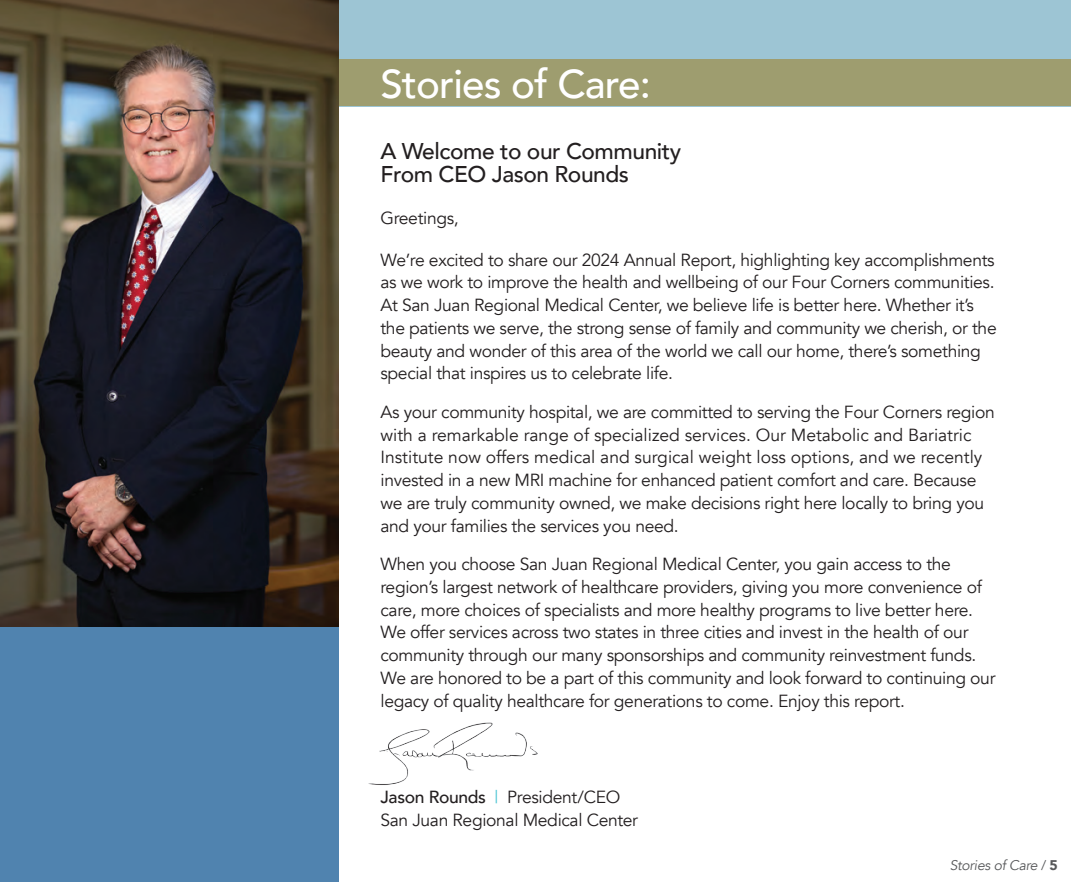
<style>
.page{position:relative;width:1071px;height:882px;background:#fff}
.page>*{position:absolute;margin:0;border:0;box-sizing:border-box;transform-origin:0 0}
.t1{font:500 40.25px "Avenir";letter-spacing:-.02em;color:#fff}
.t2{font:500 22.75px/22.8px "Avenir";letter-spacing:-.02em;color:#231f20}
.t3{font:17.5px/22.8px "Avenir";letter-spacing:-.02em;color:#231f20}
.t4{font:italic 14px "Avenir";letter-spacing:-.02em;color:#57585a}
.s1{font-weight:500}
.s2{color:#47c3d2}
.s3{font-style:normal}
.s4{font-weight:900;font-style:normal}
</style>
<div class="page">
<div style="left:0;top:592px;width:339px;height:290px;background:#5083af"></div>
<div style="left:0;top:0;width:1071px;height:106px;background:#9dc5d4"></div>
<div style="left:0;top:60px;width:1071px;height:46px;background:#9e9d6f"></div>
<img style="left:0;top:0;width:339px;height:626px">
<img style="left:368px;top:722px;width:170px;height:63px">
<h1 class="t1" style="left:381px;top:49px;width:272px">Stories of Care:</h1>
<h2 class="t2" style="left:381px;top:138px;width:302px">A Welcome to our Community<br>From CEO Jason Rounds</h2>
<p class="t3" style="left:381px;top:207px;width:80px">Greetings,</p>
<p class="t3" style="left:381px;top:249px;width:618px">We’re excited to share our 2024 Annual Report, highlighting key accomplishments as we work to improve the health and wellbeing of our Four Corners communities.<br>At San Juan Regional Medical Center, we believe life is better here. Whether it’s the patients we serve, the strong sense of family and community we cherish, or the beauty and wonder of this area of the world we call our home, there’s something special that inspires us to celebrate life.</p>
<p class="t3" style="left:381px;top:401px;width:616px">As your community hospital, we are committed to serving the Four Corners region with a remarkable range of specialized services. Our Metabolic and Bariatric Institute now offers medical and surgical weight loss options, and we recently invested in a new MRI machine for enhanced patient comfort and care. Because we are truly community owned, we make decisions right here locally to bring you and your families the services you need.</p>
<p class="t3" style="left:381px;top:553px;width:616px">When you choose San Juan Regional Medical Center, you gain access to the region’s largest network of healthcare providers, giving you more convenience of care, more choices of specialists and more healthy programs to live better here.<br>We offer services across two states in three cities and invest in the health of our community through our many sponsorships and community reinvestment funds.<br>We are honored to be a part of this community and look forward to continuing our legacy of quality healthcare for generations to come. Enjoy this report.</p>
<p class="t3" style="left:381px;top:786px;width:259px"><span class="s1">Jason Rounds</span> <span class="s2">|</span> President/CEO<br>San Juan Regional Medical Center</p>
<p class="t4" style="left:950px;top:857px;width:110px">Stories of Care <span class="s3">/</span> <span class="s4">5</span></p>
</div>
